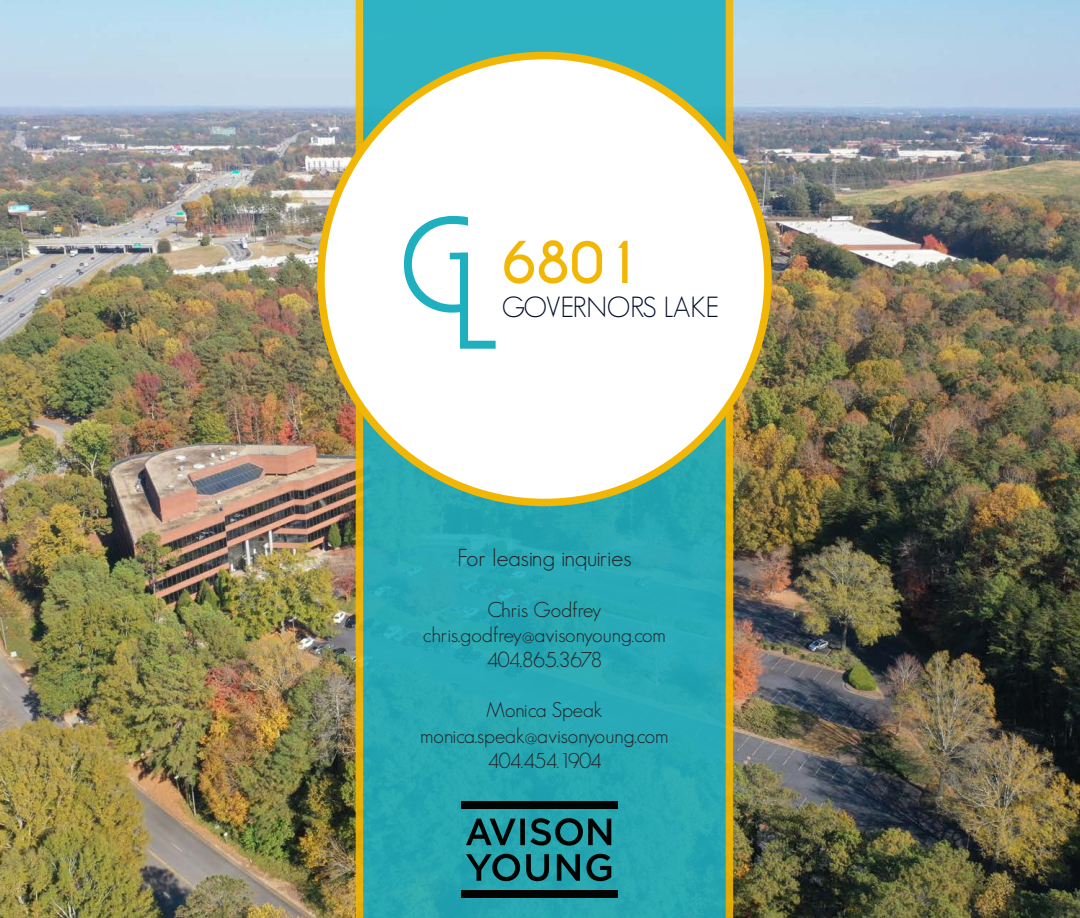
<style>
.page{position:relative;width:1080px;height:918px;background:#fff}
.page>*{position:absolute;margin:0;border:0;box-sizing:border-box;transform-origin:0 0}
.t1{font:700 54px "Caviar Dreams";color:#f2b705}
.t2{font:300 28.5px "Geosans";color:#010d28}
.t3{font:300 24px "Geosans";color:#231f20}
.t4{font:300 21px "Geosans";color:#231f20}
.t5{font:300 21px "Geosans";letter-spacing:-.025em;color:#231f20}
</style>
<div class="page">
<img style="left:0;top:0;width:1080px;height:918px">
<svg style="left:356px;top:0;width:377px;height:918px;background:#36aaaa"></svg>
<div style="left:321px;top:56px;width:447px;height:446px;background:#fff;border-radius:50%"></div>
<svg style="left:404px;top:448px;width:130px;height:86px"></svg>
<svg style="left:404px;top:216px;width:92px;height:133px"></svg>
<div style="left:450px;top:253px;width:18px;height:6px;background:#1fafbf"></div>
<div style="left:462px;top:801px;width:156px;height:8px;background:#040503"></div>
<div style="left:462px;top:890px;width:156px;height:8px;background:#040503"></div>
<svg style="left:466px;top:818px;width:145px;height:28px;background:#18676d"></svg>
<svg style="left:466px;top:854px;width:54px;height:27px"></svg>
<svg style="left:526px;top:854px;width:23px;height:27px"></svg>
<svg style="left:557px;top:854px;width:23px;height:27px"></svg>
<svg style="left:586px;top:854px;width:25px;height:27px"></svg>
<p class="t1" style="left:502px;top:230px;width:141px">6801</p>
<p class="t2" style="left:502px;top:291px;width:219px">GOVERNORS LAKE</p>
<p class="t3" style="left:458px;top:545px;width:175px">For leasing inquiries</p>
<p class="t4" style="left:487px;top:598px;width:116px">Chris Godfrey</p>
<p class="t4" style="left:423px;top:623px;width:245px">chris.godfrey@avisonyoung.com</p>
<p class="t4" style="left:487px;top:648px;width:117px">404.865.3678</p>
<p class="t4" style="left:486px;top:699px;width:118px">Monica Speak</p>
<p class="t4" style="left:420px;top:724px;width:250px">monica.speak@avisonyoung.com</p>
<p class="t5" style="left:487px;top:749px;width:115px">404.454.1904</p>
</div>
